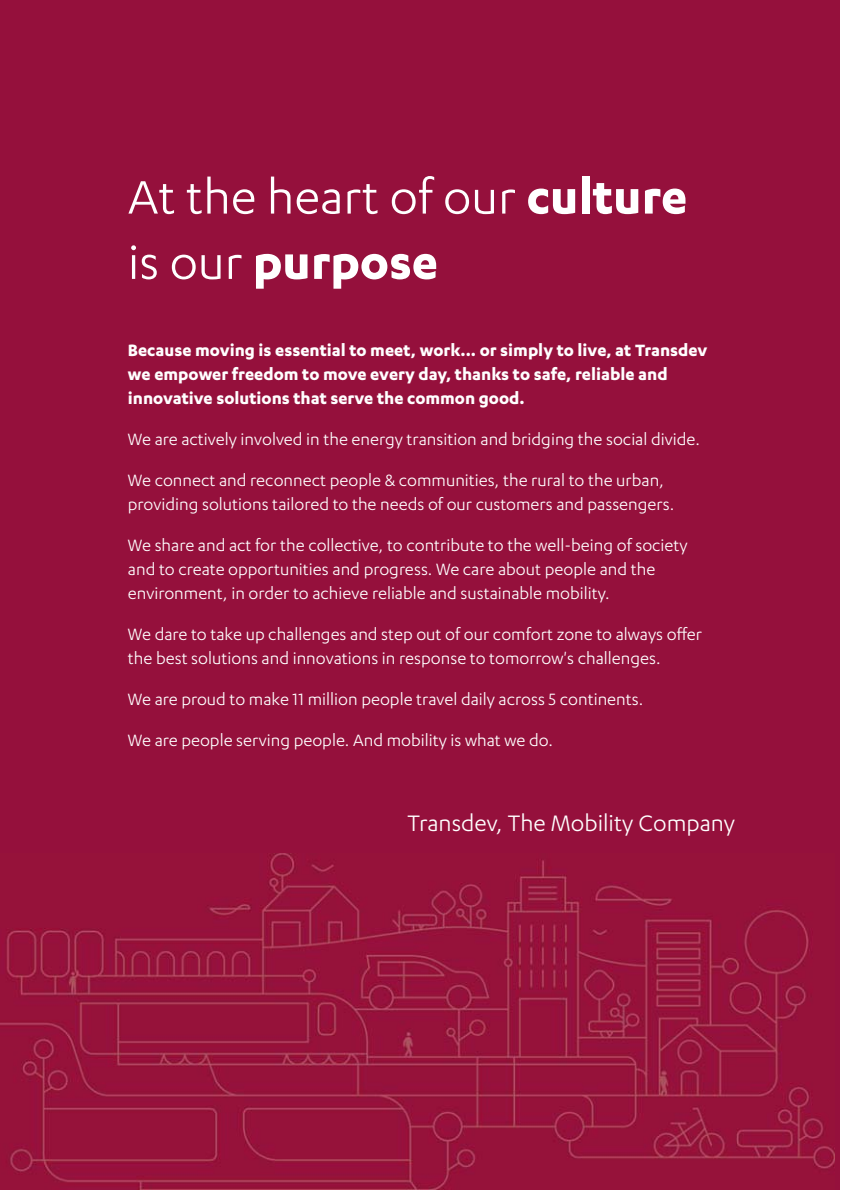
<style>
.page{position:relative;width:842px;height:1191px;background:#fff}
.page>*{position:absolute;margin:0;border:0;box-sizing:border-box;transform-origin:0 0}
.t1{font:54.4px/65.2px "Karbon";color:#fff}
.t2{font:26px "Karbon";color:#fff}
.t3{font:19px/41px "Karbon";color:#fff}
.t4{font:700 19px/24px "Karbon";color:#fff}
.s1{font-weight:700}
</style>
<div class="page">
<div style="left:0;top:0;width:839px;height:1190px;background:#95103c"></div>
<img style="left:0;top:853px;width:834px;height:337px">
<h1 class="t1" style="left:128px;top:168px;width:561px">At the heart of our <span class="s1">culture </span>is our <span class="s1">purpose</span></h1>
<p class="t4" style="left:128px;top:339px;width:581px">Because moving is essential to meet, work... or simply to live, at Transdev we empower freedom to move every day, thanks to safe, reliable and innovative solutions that serve the common good.</p>
<p class="t3" style="left:128px;top:419px;width:574px">We are actively involved in the energy transition and bridging the social divide.<br>We connect and reconnect people &amp; communities, the rural to the urban,</p>
<p class="t3" style="left:128px;top:484px;width:561px">providing solutions tailored to the needs of our customers and passengers.<br>We share and act for the collective, to contribute to the well-being of society</p>
<p class="t3" style="left:128px;top:558px;width:529px;line-height:24px">and to create opportunities and progress. We care about people and the environment, in order to achieve reliable and sustainable mobility.</p>
<p class="t3" style="left:128px;top:623px;width:576px;line-height:24px">We dare to take up challenges and step out of our comfort zone to always offer the best solutions and innovations in response to tomorrow's challenges.</p>
<p class="t3" style="left:128px;top:679px;width:517px">We are proud to make 11 million people travel daily across 5 continents.<br>We are people serving people. And mobility is what we do.</p>
<h2 class="t2" style="left:407px;top:813px;width:329px">Transdev, The Mobility Company</h2>
</div>
